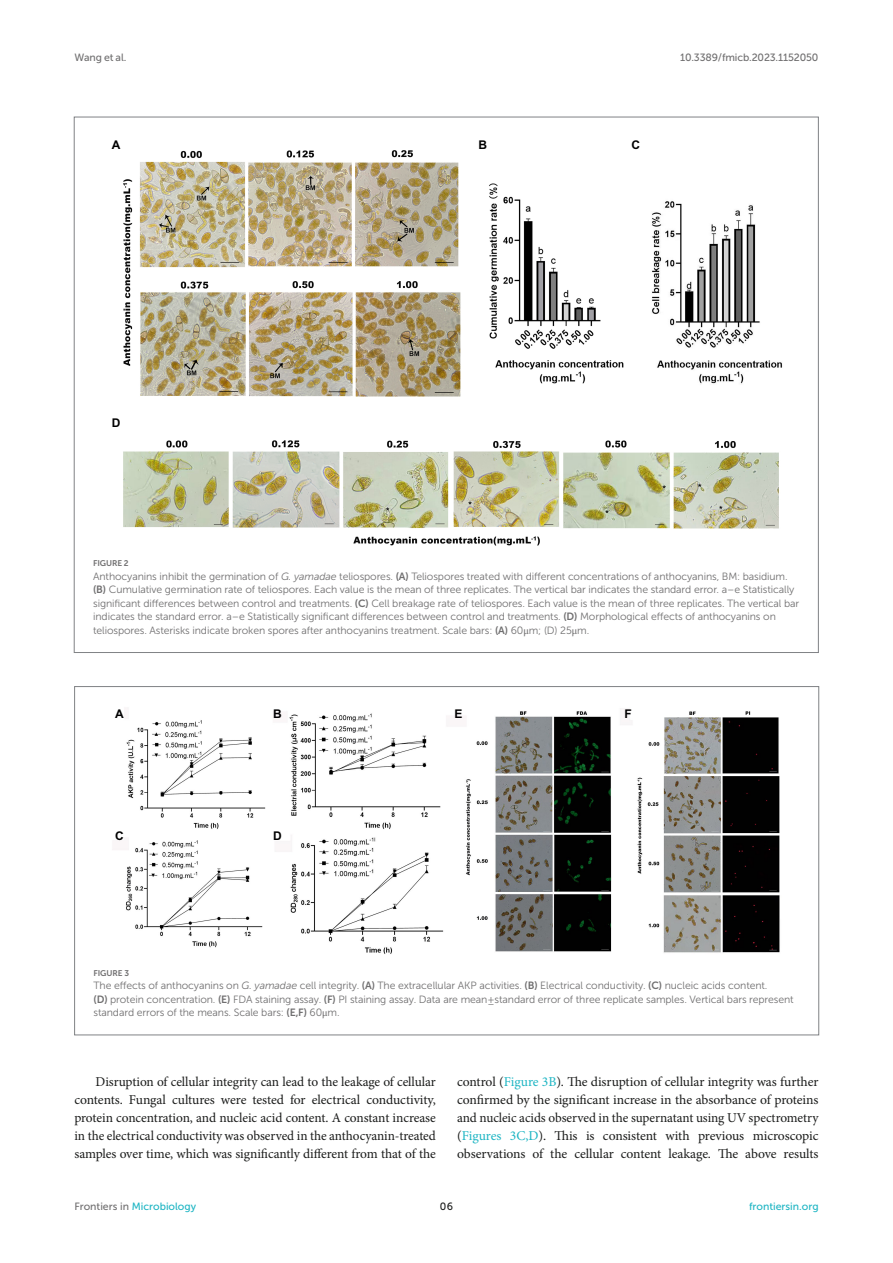
<style>
.page{position:relative;width:893px;height:1263px;background:#fff}
.page>*{position:absolute;margin:0;border:0;box-sizing:border-box;transform-origin:0 0}
.TEXT{font:13.5px/18px "Minion Pro";letter-spacing:-.005em;color:#1b1c1b;text-align:justify}
.t1{font:700 12px "Arial";color:#010001}
.t2{font:700 12px "Arial";color:#000}
.FIG_LEG{font:10.5px/13.5px "Museo Sans 300";letter-spacing:-.01em;color:#706f70}
.t3{font:10.5px "Museo Sans 500";color:#1db5c3}
.t4{font:10.5px "Museo Sans 500";letter-spacing:-.015em;color:#706f70}
.t5{font:10.5px "Museo Sans 500";color:#1b1c1b}
.FIG_HD{font:8.25px "Museo Sans 700";letter-spacing:-.01em;color:#706f70}
.s1{font-style:italic}
.s2{font-family:"Museo Sans 700"}
.s3{font-family:"STIX General"}
.s4{color:#1db5c3}
.s5{color:#706f70}
</style>
<div class="page">
<img style="left:126px;top:711px;width:654px;height:243px">
<img style="left:123px;top:150px;width:660px;height:396px">
<p class="t4" style="left:74px;top:51px;width:53px">Wang et al.</p>
<p class="t4" style="left:680px;top:51px;width:140px">10.3389/fmicb.2023.1152050</p>
<p class="t2" style="left:112px;top:136px;width:10px">A</p>
<p class="t2" style="left:112px;top:415px;width:10px">D</p>
<p class="t2" style="left:478px;top:136px;width:10px">B</p>
<p class="t2" style="left:631px;top:136px;width:10px">C</p>
<p class="FIG_HD" style="left:93px;top:559px;width:37px">FIGURE 2</p>
<p class="FIG_LEG" style="left:93px;top:569px;width:708px">Anthocyanins inhibit the germination of <span class="s1">G. yamadae</span> teliospores. <span class="s2">(A)</span> Teliospores treated with different concentrations of anthocyanins, BM: basidium. <span class="s2">(B)</span> Cumulative germination rate of teliospores. Each value is the mean of three replicates. The vertical bar indicates the standard error. a–e Statistically significant differences between control and treatments. <span class="s2">(C)</span> Cell breakage rate of teliospores. Each value is the mean of three replicates. The vertical bar indicates the standard error. a–e Statistically significant differences between control and treatments. <span class="s2">(D)</span> Morphological effects of anthocyanins on teliospores. Asterisks indicate broken spores after anthocyanins treatment. Scale bars: <span class="s2">(A)</span> 60 <span class="s3">μ</span>m; (D) 25 <span class="s3">μ</span>m.</p>
<p class="t1" style="left:115px;top:706px;width:10px">A</p>
<p class="t1" style="left:273px;top:706px;width:10px">B</p>
<p class="t1" style="left:454px;top:706px;width:10px">E</p>
<p class="t1" style="left:624px;top:706px;width:9px">F</p>
<p class="t1" style="left:115px;top:828px;width:10px">C</p>
<p class="t1" style="left:273px;top:828px;width:10px">D</p>
<p class="FIG_HD" style="left:94px;top:968px;width:37px">FIGURE 3</p>
<p class="FIG_LEG" style="left:94px;top:979px;width:702px">The effects of anthocyanins on <span class="s1">G. yamadae</span> cell integrity. <span class="s2">(A)</span> The extracellular AKP activities. <span class="s2">(B)</span> Electrical conductivity. <span class="s2">(C)</span> nucleic acids content.<br><span class="s2">(D)</span> protein concentration. <span class="s2">(E)</span> FDA staining assay. <span class="s2">(F)</span> PI staining assay. Data are mean ± standard error of three replicate samples. Vertical bars represent standard errors of the means. Scale bars: <span class="s2">(E,F)</span> 60 <span class="s3">μ</span>m.</p>
<p class="TEXT" style="left:74px;top:1073px;width:363px;text-indent:21px">Disruption of cellular integrity can lead to the leakage of cellular contents. Fungal cultures were tested for electrical conductivity, protein concentration, and nucleic acid content. A constant increase in the electrical conductivity was observed in the anthocyanin-treated samples over time, which was significantly different from that of the</p>
<p class="TEXT" style="left:457px;top:1073px;width:363px">control (<span class="s4">Figure 3B</span>). The disruption of cellular integrity was further confirmed by the significant increase in the absorbance of proteins and nucleic acids observed in the supernatant using UV spectrometry (<span class="s4">Figures 3C,D</span>). This is consistent with previous microscopic observations of the cellular content leakage. The above results</p>
<p class="t3" style="left:74px;top:1200px;width:123px"><span class="s5">Frontiers in</span> Microbiology</p>
<p class="t5" style="left:440px;top:1200px;width:15px">06</p>
<p class="t3" style="left:749px;top:1200px;width:71px">frontiersin.org</p>
</div>
